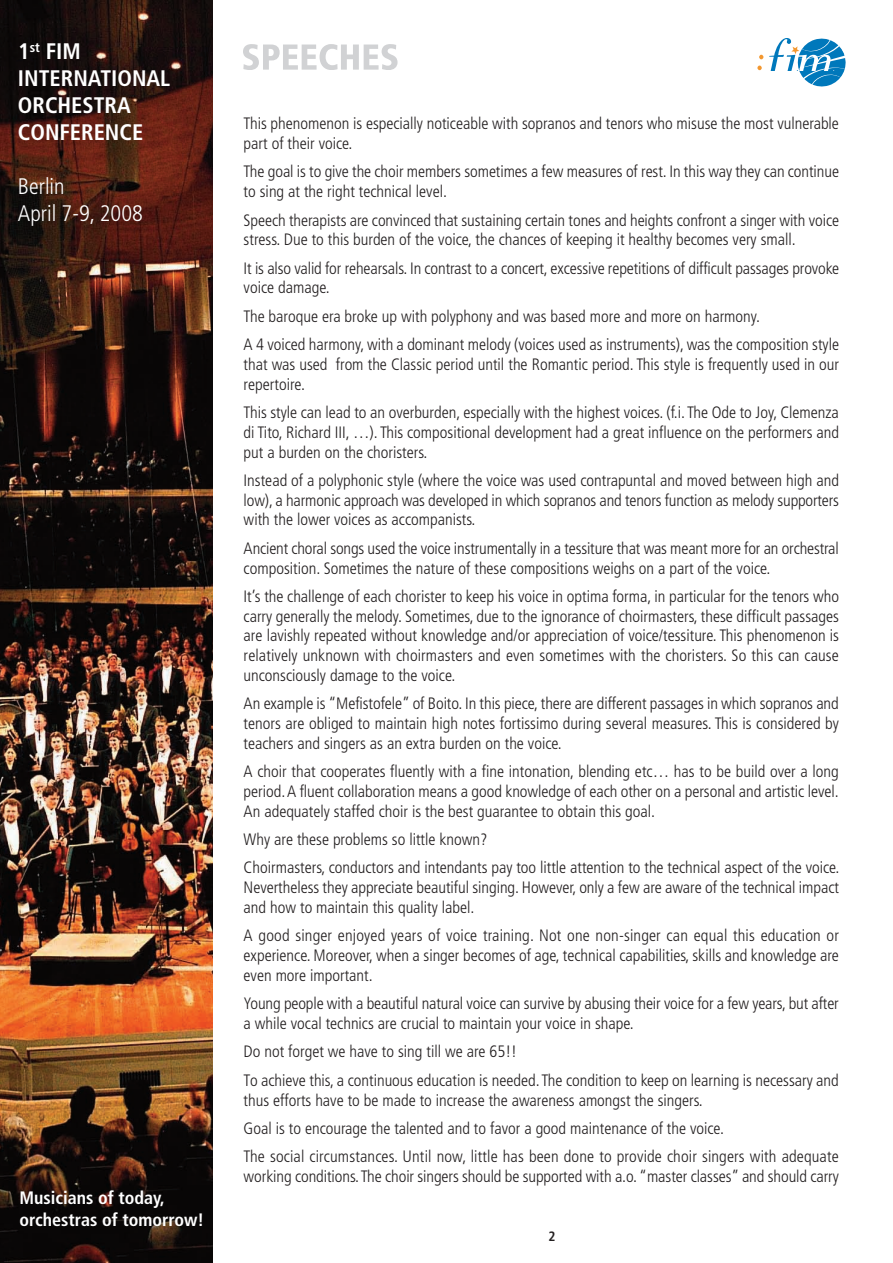
<style>
.page{position:relative;width:893px;height:1263px;background:#fff}
.page>*{position:absolute;margin:0;border:0;box-sizing:border-box;transform-origin:0 0}
.t1{font:700 condensed 22.5px/27px "Frutiger";color:#fff}
.t2{font:300 condensed 22.5px/27px "Frutiger";color:#fff}
.t3{font:700 condensed 18px/21.6px "Frutiger";color:#fff}
.t4{font:300 condensed 16.5px/19.8px "Frutiger";color:#231f20}
.t5{font:700 condensed 13.5px "Frutiger";color:#231f20}
</style>
<div class="page">
<img style="left:0;top:0;width:213px;height:1263px">
<svg style="left:757px;top:38px;width:89px;height:48px"></svg>
<svg style="left:243px;top:44px;width:155px;height:26px"></svg>
<h1 class="t1" style="left:18px;top:40px;width:154px">1<sup>st</sup> FIM<br>INTERNATIONAL<br>ORCHESTRA<br>CONFERENCE</h1>
<h1 class="t2" style="left:18px;top:175px;width:126px">Berlin<br>April 7-9, 2008</h1>
<p class="t3" style="left:20px;top:1188px;width:186px">Musicians of today, orchestras of tomorrow!</p>
<p class="t4" style="left:244px;top:115px;width:597px">This phenomenon is especially noticeable with sopranos and tenors who misuse the most vulnerable part of their voice.</p>
<p class="t4" style="left:244px;top:163px;width:597px">The goal is to give the choir members sometimes a few measures of rest. In this way they can continue to sing at the right technical level.</p>
<p class="t4" style="left:244px;top:211px;width:597px">Speech therapists are convinced that sustaining certain tones and heights confront a singer with voice stress. Due to this burden of the voice, the chances of keeping it healthy becomes very small.</p>
<p class="t4" style="left:244px;top:259px;width:597px">It is also valid for rehearsals. In contrast to a concert, excessive repetitions of difficult passages provoke voice damage.</p>
<p class="t4" style="left:244px;top:303px;width:597px;line-height:28.3px">The baroque era broke up with polyphony and was based more and more on harmony.<br>A 4 voiced harmony, with a dominant melody (voices used as instruments), was the composition style</p>
<p class="t4" style="left:244px;top:355px;width:597px">that was used from the Classic period until the Romantic period. This style is frequently used in our repertoire.</p>
<p class="t4" style="left:244px;top:404px;width:597px;text-align:justify">This style can lead to an overburden, especially with the highest voices. (f.i. The Ode to Joy, Clemenza di Tito, Richard III, …). This compositional development had a great influence on the performers and put a burden on the choristers.</p>
<p class="t4" style="left:244px;top:471px;width:597px;text-align:justify">Instead of a polyphonic style (where the voice was used contrapuntal and moved between high and low), a harmonic approach was developed in which sopranos and tenors function as melody supporters with the lower voices as accompanists.</p>
<p class="t4" style="left:244px;top:539px;width:597px">Ancient choral songs used the voice instrumentally in a tessiture that was meant more for an orchestral composition. Sometimes the nature of these compositions weighs on a part of the voice.</p>
<p class="t4" style="left:244px;top:587px;width:597px;text-align:justify">It’s the challenge of each chorister to keep his voice in optima forma, in particular for the tenors who carry generally the melody. Sometimes, due to the ignorance of choirmasters, these difficult passages are lavishly repeated without knowledge and/or appreciation of voice/tessiture. This phenomenon is relatively unknown with choirmasters and even sometimes with the choristers. So this can cause unconsciously damage to the voice.</p>
<p class="t4" style="left:244px;top:695px;width:597px;text-align:justify">An example is “Mefistofele” of Boito. In this piece, there are different passages in which sopranos and tenors are obliged to maintain high notes fortissimo during several measures. This is considered by teachers and singers as an extra burden on the voice.</p>
<p class="t4" style="left:244px;top:763px;width:597px;text-align:justify">A choir that cooperates fluently with a fine intonation, blending etc… has to be build over a long period.A fluent collaboration means a good knowledge of each other on a personal and artistic level.<br>An adequately staffed choir is the best guarantee to obtain this goal.</p>
<p class="t4" style="left:244px;top:826px;width:597px;line-height:28.3px">Why are these problems so little known?<br>Choirmasters, conductors and intendants pay too little attention to the technical aspect of the voice.</p>
<p class="t4" style="left:244px;top:879px;width:597px">Nevertheless they appreciate beautiful singing. However, only a few are aware of the technical impact and how to maintain this quality label.</p>
<p class="t4" style="left:244px;top:927px;width:597px;text-align:justify">A good singer enjoyed years of voice training. Not one non-singer can equal this education or experience. Moreover, when a singer becomes of age, technical capabilities, skills and knowledge are even more important.</p>
<p class="t4" style="left:244px;top:995px;width:597px">Young people with a beautiful natural voice can survive by abusing their voice for a few years, but after a while vocal technics are crucial to maintain your voice in shape.</p>
<p class="t4" style="left:244px;top:1039px;width:597px;line-height:28.3px">Do not forget we have to sing till we are 65!!<br>To achieve this, a continuous education is needed.The condition to keep on learning is necessary and</p>
<p class="t4" style="left:244px;top:1087px;width:597px;line-height:28.3px">thus efforts have to be made to increase the awareness amongst the singers.<br>Goal is to encourage the talented and to favor a good maintenance of the voice.<br>The social circumstances. Until now, little has been done to provide choir singers with adequate</p>
<p class="t4" style="left:244px;top:1167px;width:597px">working conditions.The choir singers should be supported with a.o. “master classes” and should carry</p>
<p class="t5" style="left:549px;top:1231px;width:9px">2</p>
</div>
